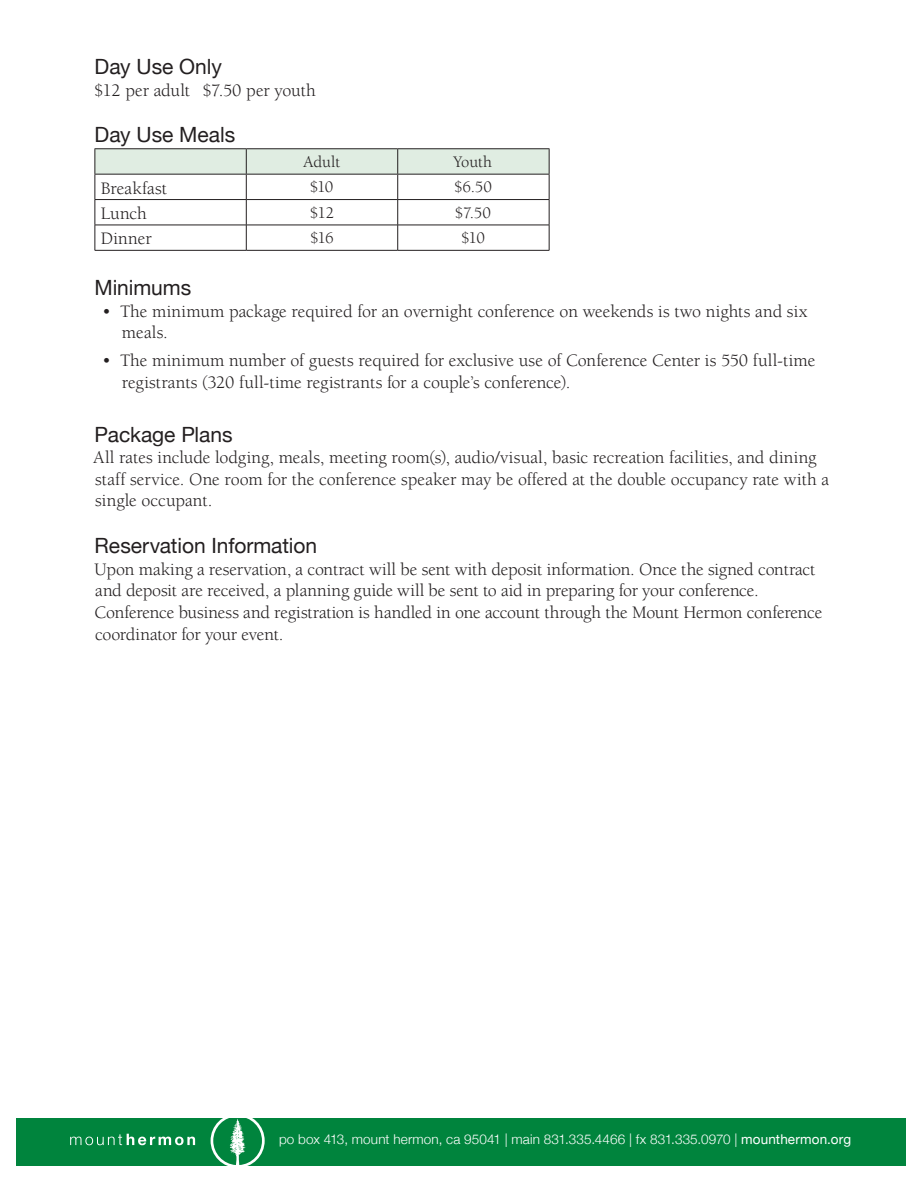
<style>
.page{position:relative;width:918px;height:1188px;background:#fff}
.page>*{position:absolute;margin:0;border:0;box-sizing:border-box;transform-origin:0 0}
.t1{font:21px "Helvetica Neue";letter-spacing:-.005em;color:#231f20}
.t2{font:18px/21.6px "Berkeley";letter-spacing:-.005em;color:#231f20}
.t3{font:16.5px "Berkeley";letter-spacing:-.01em;color:#231f20}
.t4{font:300 13.5px "Helvetica Neue";letter-spacing:.01em;color:#fff}
.s1{font-weight:400}
</style>
<div class="page">
<div style="left:16px;top:1118px;width:890px;height:48px;background:#00843d"></div>
<svg style="left:70px;top:1134px;width:125px;height:11px"></svg>
<svg style="left:211px;top:1118px;width:54px;height:48px"></svg>
<hr style="left:94px;top:148px;width:152px;height:1px;background:#231f20">
<hr style="left:246px;top:148px;width:152px;height:1px;background:#231f20">
<hr style="left:398px;top:148px;width:152px;height:1px;background:#231f20">
<svg style="left:94px;top:149px;width:456px;height:101px"></svg>
<hr style="left:95px;top:199px;width:151px;height:1px;background:#231f20">
<hr style="left:246px;top:199px;width:152px;height:1px;background:#231f20">
<hr style="left:398px;top:199px;width:151px;height:1px;background:#231f20">
<hr style="left:95px;top:225px;width:151px;height:1px;background:#231f20">
<hr style="left:246px;top:225px;width:152px;height:1px;background:#231f20">
<hr style="left:398px;top:225px;width:151px;height:1px;background:#231f20">
<hr style="left:95px;top:250px;width:151px;height:1px;background:#231f20">
<hr style="left:246px;top:250px;width:152px;height:1px;background:#231f20">
<hr style="left:398px;top:250px;width:151px;height:1px;background:#231f20">
<p class="t1" style="left:95px;top:51px;width:129px">Day Use Only</p>
<p class="t2" style="left:94px;top:80px;width:223px">$12 per adult $7.50 per youth</p>
<p class="t1" style="left:95px;top:120px;width:142px">Day Use Meals</p>
<p class="t3" style="left:303px;top:153px;width:38px">Adult</p>
<p class="t3" style="left:453px;top:153px;width:40px">Youth</p>
<p class="t2" style="left:101px;top:177px;width:68px">Breakfast</p>
<p class="t3" style="left:310px;top:179px;width:25px">$10</p>
<p class="t3" style="left:454px;top:179px;width:40px">$6.50</p>
<p class="t2" style="left:101px;top:203px;width:47px">Lunch</p>
<p class="t3" style="left:310px;top:204px;width:26px">$12</p>
<p class="t3" style="left:455px;top:204px;width:38px">$7.50</p>
<p class="t2" style="left:101px;top:228px;width:52px">Dinner</p>
<p class="t3" style="left:310px;top:229px;width:25px">$16</p>
<p class="t3" style="left:461px;top:229px;width:25px">$10</p>
<p class="t1" style="left:95px;top:272px;width:98px">Minimums</p>
<p class="t2" style="left:122px;top:300px;width:687px;text-indent:-20px">• The minimum package required for an overnight conference on weekends is two nights and six meals.</p>
<p class="t2" style="left:122px;top:350px;width:695px;text-indent:-20px">• The minimum number of guests required for exclusive use of Conference Center is 550 full-time registrants (320 full-time registrants for a couple’s conference).</p>
<p class="t1" style="left:95px;top:419px;width:140px">Package Plans</p>
<p class="t2" style="left:94px;top:447px;width:737px">All rates include lodging, meals, meeting room(s), audio/visual, basic recreation facilities, and dining staff service. One room for the conference speaker may be offered at the double occupancy rate with a single occupant.</p>
<p class="t1" style="left:95px;top:531px;width:224px">Reservation Information</p>
<p class="t2" style="left:95px;top:559px;width:729px">Upon making a reservation, a contract will be sent with deposit information. Once the signed contract and deposit are received, a planning guide will be sent to aid in preparing for your conference.<br>Conference business and registration is handled in one account through the Mount Hermon conference coordinator for your event.</p>
<p class="t4" style="left:279px;top:1128px;width:574px">po box 413, mount hermon, ca 95041 | main 831.335.4466 | fx 831.335.0970 | <span class="s1">mounthermon.org</span></p>
</div>
